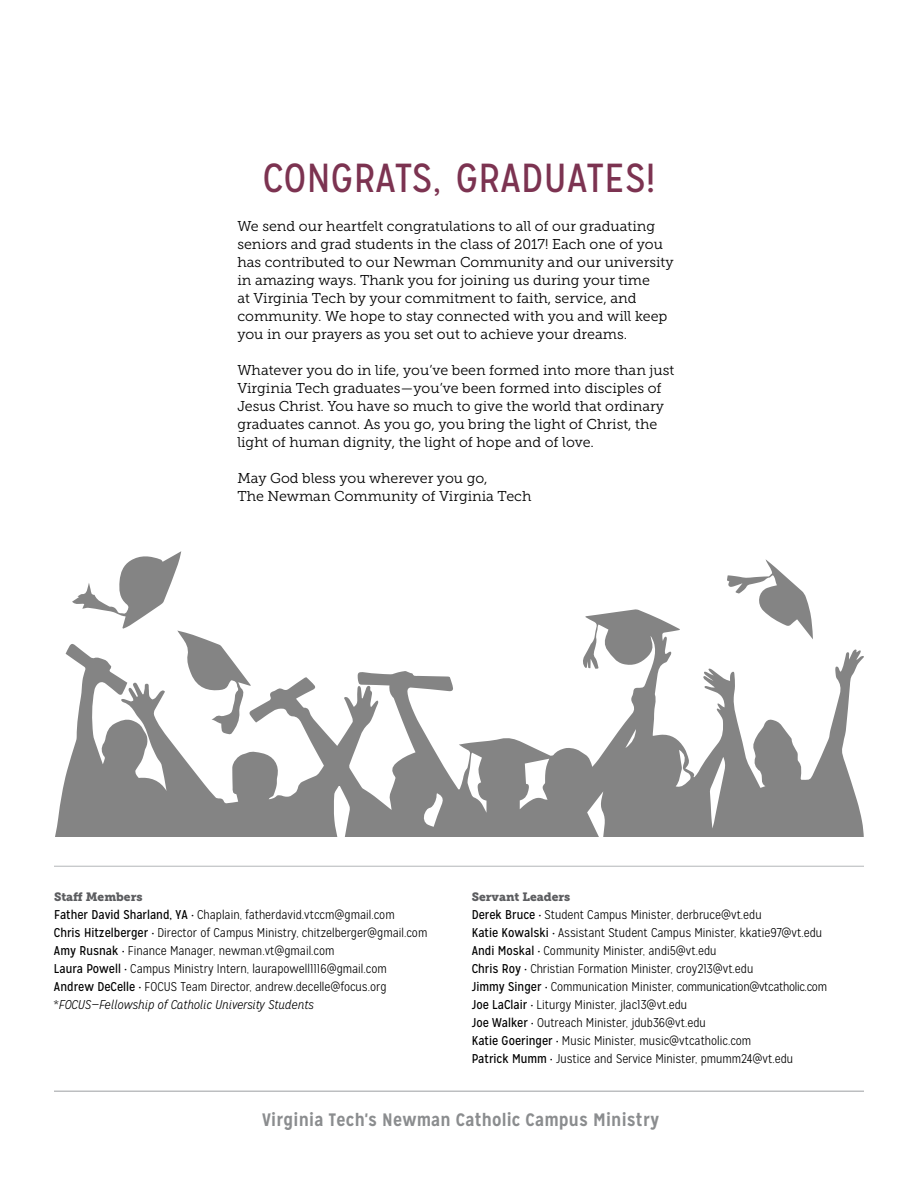
<style>
.page{position:relative;width:918px;height:1188px;background:#fff}
.page>*{position:absolute;margin:0;border:0;box-sizing:border-box;transform-origin:0 0}
.t1{font:40.5px "Mission Gothic";letter-spacing:.01em;color:#7c3351}
.t2{font:700 18px "Mission Gothic";letter-spacing:.01em;color:#8b8d8f}
.t3{font:14.25px/18px "Museo Slab 300";color:#000}
.t4{font:300 12.75px/18px "Mission Gothic";color:#000}
.t5{font:12px "Museo Slab 900";color:#5c5d60}
.s1{font-weight:400}
.s2{font-size:12px}
.s3{font-style:italic}
</style>
<div class="page">
<hr style="left:54px;top:866px;width:810px;height:1px;background:#bcbec0">
<hr style="left:54px;top:1090px;width:810px;height:2px;background:#bcbec0">
<svg style="left:55px;top:609px;width:809px;height:227px"></svg>
<svg style="left:72px;top:551px;width:179px;height:183px"></svg>
<svg style="left:727px;top:559px;width:86px;height:80px"></svg>
<h1 class="t1" style="left:263px;top:154px;width:394px">CONGRATS, GRADUATES!</h1>
<p class="t3" style="left:237px;top:218px;width:438px">We send our heartfelt congratulations to all of our graduating seniors and grad students in the class of 2017! Each one of you has contributed to our Newman Community and our university in amazing ways. Thank you for joining us during your time<br>at Virginia Tech by your commitment to faith, service, and community. We hope to stay connected with you and will keep you in our prayers as you set out to achieve your dreams.</p>
<p class="t3" style="left:237px;top:362px;width:438px">Whatever you do in life, you’ve been formed into more than just Virginia Tech graduates—you’ve been formed into disciples of Jesus Christ. You have so much to give the world that ordinary graduates cannot. As you go, you bring the light of Christ, the light of human dignity, the light of hope and of love.</p>
<p class="t3" style="left:237px;top:470px;width:296px">May God bless you wherever you go,<br>The Newman Community of Virginia Tech</p>
<p class="t5" style="left:54px;top:889px;width:90px">Staff Members</p>
<p class="t4" style="left:54px;top:905px;width:375px"><span class="s1">Father David Sharland, YA</span> <span class="s2">•</span> Chaplain, fatherdavid.vtccm@gmail.com<br><span class="s1">Chris Hitzelberger</span> <span class="s2">•</span> Director of Campus Ministry, chitzelberger@gmail.com <span class="s1">Amy Rusnak</span> <span class="s2">•</span> Finance Manager, newman.vt@gmail.com<br><span class="s1">Laura Powell</span> <span class="s2">•</span> Campus Ministry Intern, laurapowell1116@gmail.com <span class="s1">Andrew DeCelle</span> <span class="s2">•</span> FOCUS Team Director, andrew.decelle@focus.org *<span class="s3">FOCUS—Fellowship of Catholic University Students</span></p>
<p class="t5" style="left:472px;top:889px;width:100px">Servant Leaders</p>
<p class="t4" style="left:472px;top:905px;width:357px"><span class="s1">Derek Bruce</span> <span class="s2">•</span> Student Campus Minister, derbruce@vt.edu<br><span class="s1">Katie Kowalski</span> <span class="s2">•</span> Assistant Student Campus Minister, kkatie97@vt.edu <span class="s1">Andi Moskal</span> <span class="s2">•</span> Community Minister, andi5@vt.edu<br><span class="s1">Chris Roy</span> <span class="s2">•</span> Christian Formation Minister, croy213@vt.edu<br><span class="s1">Jimmy Singer</span> <span class="s2">•</span> Communication Minister, communication@vtcatholic.com <span class="s1">Joe LaClair</span> <span class="s2">•</span> Liturgy Minister, jlac13@vt.edu<br><span class="s1">Joe Walker</span> <span class="s2">•</span> Outreach Minister, jdub36@vt.edu<br><span class="s1">Katie Goeringer</span> <span class="s2">•</span> Music Minister, music@vtcatholic.com<br><span class="s1">Patrick Mumm</span> <span class="s2">•</span> Justice and Service Minister, pmumm24@vt.edu</p>
<h2 class="t2" style="left:262px;top:1108px;width:399px">Virginia Tech's Newman Catholic Campus Ministry</h2>
</div>
